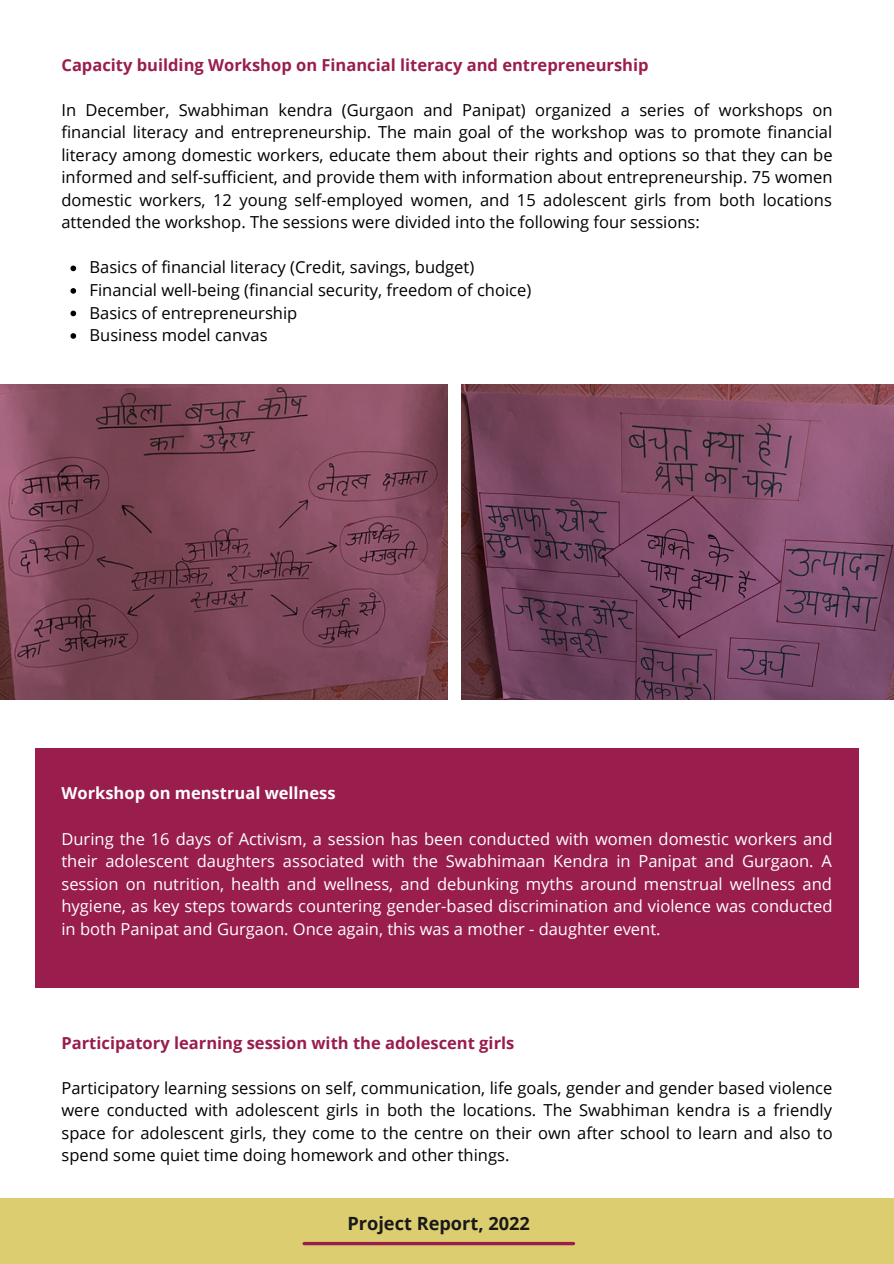
<style>
.page{position:relative;width:894px;height:1264px;background:#fff}
.page>*{position:absolute;margin:0;border:0;box-sizing:border-box;transform-origin:0 0}
.t1{font:700 18.15px "Open Sans";color:#191919}
.t2{font:16.5px/22.5px "Open Sans";color:#000;text-align:justify}
.t3{font:16.5px/22.5px "Open Sans";color:#fff;text-align:justify}
.t4{font:700 16.5px "Open Sans";color:#991d4d}
.t5{font:700 16.5px "Open Sans";color:#fff}
</style>
<div class="page">
<img style="left:0;top:384px;width:447px;height:316px">
<img style="left:461px;top:384px;width:432px;height:316px">
<svg style="left:70px;top:265px;width:6px;height:6px"></svg>
<svg style="left:70px;top:288px;width:6px;height:6px"></svg>
<svg style="left:70px;top:310px;width:6px;height:6px"></svg>
<svg style="left:70px;top:333px;width:6px;height:6px"></svg>
<div style="left:35px;top:748px;width:823px;height:239px;background:#991d4d"></div>
<div style="left:0;top:1198px;width:893px;height:65px;background:#dcce70"></div>
<svg style="left:304px;top:1241px;width:269px;height:4px"></svg>
<p class="t4" style="left:61px;top:53px;width:588px">Capacity building Workshop on Financial literacy and entrepreneurship</p>
<p class="t2" style="left:61px;top:98px;width:772px">In December, Swabhiman kendra (Gurgaon and Panipat) organized a series of workshops on financial literacy and entrepreneurship. The main goal of the workshop was to promote financial literacy among domestic workers, educate them about their rights and options so that they can be informed and self-sufficient, and provide them with information about entrepreneurship. 75 women domestic workers, 12 young self-employed women, and 15 adolescent girls from both locations attended the workshop. The sessions were divided into the following four sessions:</p>
<p class="t2" style="left:89px;top:256px;width:443px;text-align:left">Basics of financial literacy (Credit, savings, budget)<br>Financial well-being (financial security, freedom of choice)<br>Basics of entrepreneurship<br>Business model canvas</p>
<p class="t5" style="left:61px;top:781px;width:275px">Workshop on menstrual wellness</p>
<p class="t3" style="left:61px;top:826px;width:772px">During the 16 days of Activism, a session has been conducted with women domestic workers and their adolescent daughters associated with the Swabhimaan Kendra in Panipat and Gurgaon. A session on nutrition, health and wellness, and debunking myths around menstrual wellness and hygiene, as key steps towards countering gender-based discrimination and violence was conducted in both Panipat and Gurgaon. Once again, this was a mother - daughter event.</p>
<p class="t4" style="left:61px;top:1031px;width:454px">Participatory learning session with the adolescent girls</p>
<p class="t2" style="left:61px;top:1076px;width:772px">Participatory learning sessions on self, communication, life goals, gender and gender based violence were conducted with adolescent girls in both the locations. The Swabhiman kendra is a friendly space for adolescent girls, they come to the centre on their own after school to learn and also to spend some quiet time doing homework and other things.</p>
<p class="t1" style="left:347px;top:1210px;width:184px">Project Report, 2022</p>
</div>
